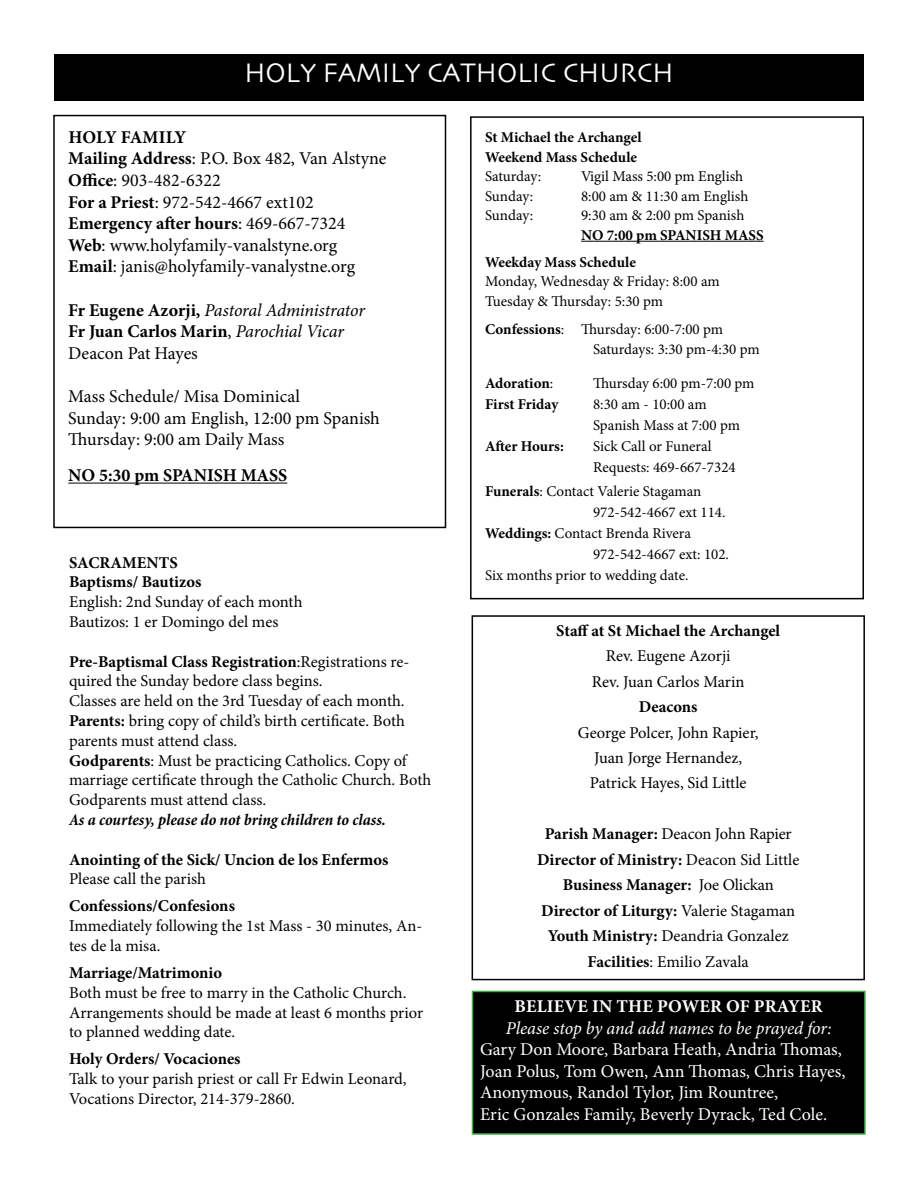
<style>
.page{position:relative;width:918px;height:1188px;background:#fff}
.page>*{position:absolute;margin:0;border:0;box-sizing:border-box;transform-origin:0 0}
.t1{font:28.05px "Skia Regular 1 1";color:#fff;scale:.96 1}
.t2{font:18px/21.6px "Minion Pro";color:#000}
.t3{font:18px/21.6px "Minion Pro";letter-spacing:-.005em;color:#fff}
.t4{font:italic 18px/21.6px "Minion Pro";letter-spacing:-.01em;color:#000}
.t5{font:italic 18px "Minion Pro";letter-spacing:-.01em;color:#fff}
.t6{font:700 18px "Minion Pro";letter-spacing:.01em;color:#fff}
.t7{font:700 18px "Minion Pro";letter-spacing:-.005em;color:#000}
.t8{font:16.5px/19.8px "Minion Pro";color:#000}
.t9{font:700 16.5px/25.5px "Minion Pro";color:#000}
.t10{font:italic 700 condensed 16.5px "Minion Pro";letter-spacing:-.005em;color:#000}
.t11{font:15px/19.5px "Minion Pro";color:#000}
.t12{font:700 15px/19.5px "Minion Pro";color:#000}
.s1{font-weight:700}
.s2{font-weight:700;font-style:normal}
.s3{font-style:normal}
.s4{font-weight:400}
</style>
<div class="page">
<div style="left:54px;top:54px;width:810px;height:46px;background:#000"></div>
<hr style="left:68px;top:483px;width:219px;height:1px;background:#000">
<div style="left:53px;top:115px;width:393px;height:413px;border:2px solid #000"></div>
<hr style="left:581px;top:241px;width:183px;height:1px;background:#000">
<div style="left:470px;top:116px;width:394px;height:483px;border:2px solid #000"></div>
<div style="left:472px;top:615px;width:393px;height:365px;border:2px solid #000"></div>
<div style="left:472px;top:991px;width:393px;height:143px;background:#000"></div>
<div style="left:472px;top:991px;width:394px;height:144px;border:2px solid #41ad49"></div>
<h1 class="t1" style="left:244px;top:56px;width:448px">HOLY FAMILY CATHOLIC CHURCH</h1>
<p class="t2" style="left:68px;top:126px;width:320px"><span class="s1">HOLY FAMILY<br>Mailing Address</span>: P.O. Box 482, Van Alstyne <span class="s1">Office</span>: 903-482-6322<br><span class="s1">For a Priest</span>: 972-542-4667 ext102<br><span class="s1">Emergency after hours</span>: 469-667-7324<br><span class="s1">Web</span>: www.holyfamily-vanalstyne.org <span class="s1">Email</span>: janis@holyfamily-vanalystne.org</p>
<p class="t4" style="left:68px;top:299px;width:298px"><span class="s2">Fr Eugene Azorji,</span> Pastoral Administrator<br><span class="s2">Fr Juan Carlos Marin</span><span class="s3">,</span> Parochial Vicar<br><span class="s3">Deacon Pat Hayes</span></p>
<p class="t2" style="left:68px;top:386px;width:313px">Mass Schedule/ Misa Dominical<br>Sunday: 9:00 am English, 12:00 pm Spanish<br>Thursday: 9:00 am Daily Mass</p>
<p class="t7" style="left:68px;top:463px;width:221px">NO 5:30 pm SPANISH MASS</p>
<p class="t9" style="left:69px;top:552px;width:134px;line-height:19.8px">SACRAMENTS<br>Baptisms/ Bautizos</p>
<p class="t8" style="left:69px;top:592px;width:235px">English: 2nd Sunday of each month<br>Bautizos: 1 er Domingo del mes</p>
<p class="t8" style="left:69px;top:652px;width:364px"><span class="s1">Pre-Baptismal Class Registration</span>:Registrations re&shy;quired the Sunday bedore class begins.<br>Classes are held on the 3rd Tuesday of each month.<br><span class="s1">Parents:</span> bring copy of child’s birth certificate. Both parents must attend class.<br><span class="s1">Godparents</span>: Must be practicing Catholics. Copy of marriage certificate through the Catholic Church. Both Godparents must attend class.</p>
<p class="t10" style="left:69px;top:808px;width:318px">As a courtesy, please do not bring children to class.</p>
<p class="t9" style="left:69px;top:846px;width:321px">Anointing of the Sick/ Uncion de los Enfermos</p>
<p class="t8" style="left:69px;top:869px;width:139px">Please call the parish</p>
<p class="t9" style="left:69px;top:893px;width:167px">Confessions/Confesions</p>
<p class="t8" style="left:69px;top:916px;width:355px">Immediately following the 1st Mass - 30 minutes, An&shy;tes de la misa.</p>
<p class="t9" style="left:69px;top:960px;width:155px">Marriage/Matrimonio</p>
<p class="t8" style="left:69px;top:983px;width:356px">Both must be free to marry in the Catholic Church.<br>Arrangements should be made at least 6 months prior to planned wedding date.</p>
<p class="t9" style="left:69px;top:1046px;width:173px">Holy Orders/ Vocaciones</p>
<p class="t8" style="left:69px;top:1069px;width:339px">Talk to your parish priest or call Fr Edwin Leonard,<br>Vocations Director, 214-379-2860.</p>
<p class="t12" style="left:485px;top:127px;width:158px">St Michael the Archangel<br>Weekend Mass Schedule</p>
<p class="t11" style="left:485px;top:167px;width:58px">Saturday:</p>
<p class="t11" style="left:581px;top:167px;width:164px">Vigil Mass 5:00 pm English</p>
<p class="t11" style="left:485px;top:186px;width:50px">Sunday:</p>
<p class="t11" style="left:581px;top:186px;width:169px">8:00 am &amp; 11:30 am English</p>
<p class="t11" style="left:485px;top:206px;width:50px">Sunday:</p>
<p class="t11" style="left:581px;top:206px;width:165px">9:30 am &amp; 2:00 pm Spanish</p>
<p class="t12" style="left:485px;top:221px;width:280px;line-height:27px;text-indent:96px">NO 7:00 pm SPANISH MASS<br>Weekday Mass Schedule</p>
<p class="t11" style="left:485px;top:272px;width:236px">Monday, Wednesday &amp; Friday: 8:00 am<br>Tuesday &amp; Thursday: 5:30 pm</p>
<p class="t11" style="left:593px;top:320px;width:168px;text-indent:-108px"><span class="s1">Confessions</span>: Thursday: 6:00-7:00 pm<br>Saturdays: 3:30 pm-4:30 pm</p>
<p class="t12" style="left:485px;top:373px;width:70px">Adoration<span class="s4">:</span></p>
<p class="t11" style="left:593px;top:374px;width:163px">Thursday 6:00 pm-7:00 pm</p>
<p class="t12" style="left:485px;top:394px;width:75px">First Friday</p>
<p class="t11" style="left:593px;top:394px;width:148px;line-height:21px">8:30 am - 10:00 am<br>Spanish Mass at 7:00 pm</p>
<p class="t12" style="left:485px;top:436px;width:80px">After Hours:</p>
<p class="t11" style="left:593px;top:436px;width:144px;line-height:21px">Sick Call or Funeral<br>Requests: 469-667-7324</p>
<p class="t11" style="left:485px;top:482px;width:218px"><span class="s1">Funerals</span>: Contact Valerie Stagaman</p>
<p class="t11" style="left:593px;top:503px;width:134px">972-542-4667 ext 114.</p>
<p class="t11" style="left:485px;top:524px;width:207px"><span class="s1">Weddings:</span> Contact Brenda Rivera</p>
<p class="t11" style="left:593px;top:545px;width:137px">972-542-4667 ext: 102.</p>
<p class="t11" style="left:485px;top:566px;width:205px">Six months prior to wedding date.</p>
<p class="t9" style="left:556px;top:617px;width:225px">Staff at St Michael the Archangel</p>
<p class="t8" style="left:592px;top:643px;width:154px;line-height:25.5px;text-align:center">Rev. Eugene Azorji<br>Rev. Juan Carlos Marin</p>
<p class="t9" style="left:639px;top:694px;width:60px">Deacons</p>
<p class="t8" style="left:578px;top:720px;width:182px;line-height:25.5px;text-align:center">George Polcer, John Rapier,<br>Juan Jorge Hernandez,<br>Patrick Hayes, Sid Little</p>
<p class="t9" style="left:537px;top:821px;width:264px;text-align:center">Parish Manager: <span class="s4">Deacon John Rapier </span>Director of Ministry: <span class="s4">Deacon Sid Little </span>Business Manager: <span class="s4">Joe Olickan </span>Director of Liturgy: <span class="s4">Valerie Stagaman </span>Youth Ministry: <span class="s4">Deandria Gonzalez </span>Facilities<span class="s4">: Emilio Zavala</span></p>
<p class="t6" style="left:515px;top:994px;width:310px">BELIEVE IN THE POWER OF PRAYER</p>
<p class="t5" style="left:506px;top:1016px;width:327px">Please stop by and add names to be prayed for:</p>
<p class="t3" style="left:480px;top:1039px;width:367px">Gary Don Moore, Barbara Heath, Andria Thomas, Joan Polus, Tom Owen, Ann Thomas, Chris Hayes, Anonymous, Randol Tylor, Jim Rountree,<br>Eric Gonzales Family, Beverly Dyrack, Ted Cole.</p>
</div>
